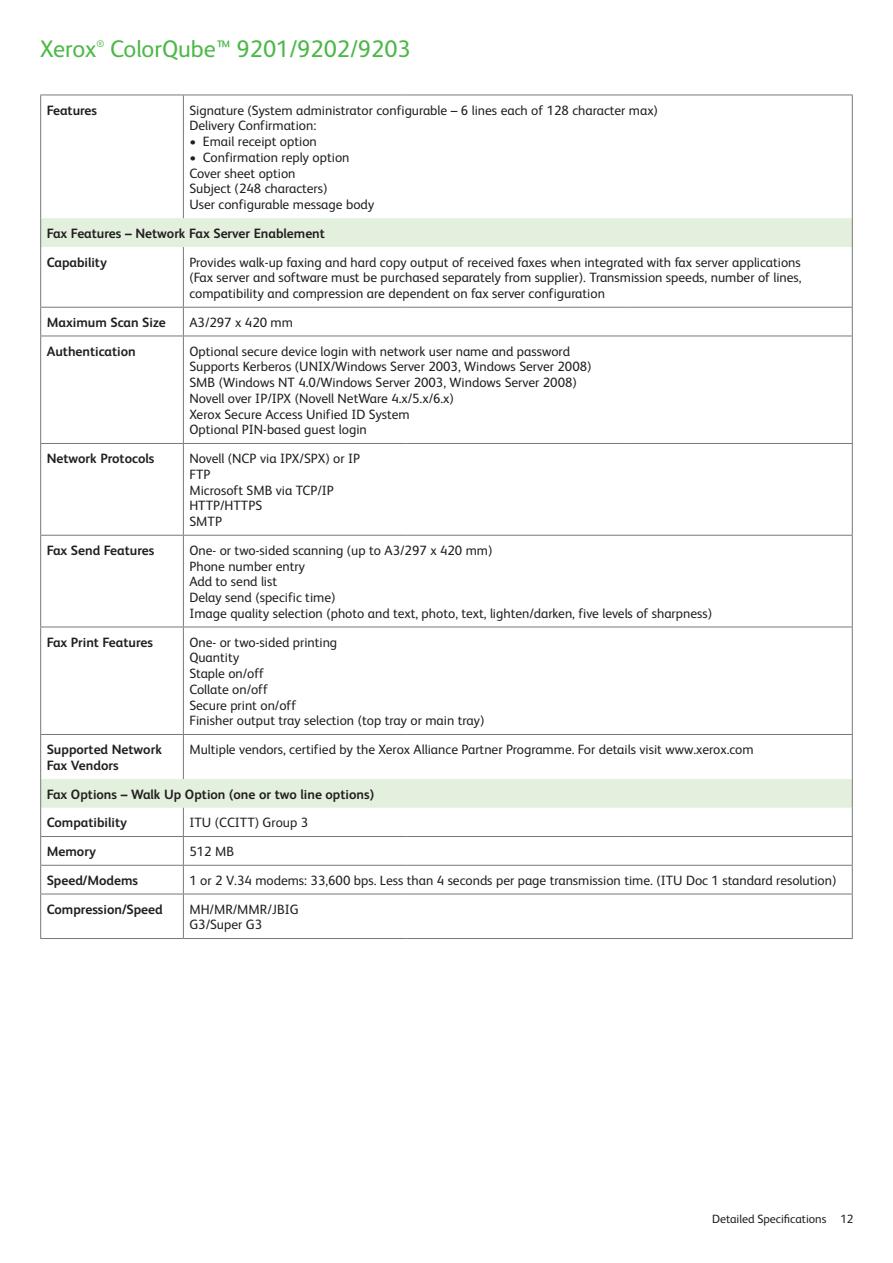
<style>
.page{position:relative;width:893px;height:1263px;background:#fff}
.page>*{position:absolute;margin:0;border:0;box-sizing:border-box;transform-origin:0 0}
.t1{font:24px "Xerox Sans";color:#4cb848}
.t2{font:13.5px/15.8px "Xerox Sans";color:#231f20}
.t3{font:700 13.5px/15.8px "Xerox Sans";color:#231f20}
.t4{font:700 13.5px/28.8px "Xerox Sans";letter-spacing:-.025em;color:#231f20}
.t5{font:12px "Xerox Sans";color:#231f20}
.t6{font:9.6px "Xerox Sans";color:#4cb848}
</style>
<div class="page">
<svg style="left:41px;top:218px;width:810px;height:590px"></svg>
<hr style="left:851px;top:95px;width:1px;height:123px;background:#76787b">
<hr style="left:851px;top:247px;width:1px;height:60px;background:#76787b">
<svg style="left:851px;top:308px;width:1px;height:28px"></svg>
<hr style="left:851px;top:336px;width:1px;height:107px;background:#76787b">
<hr style="left:851px;top:444px;width:1px;height:91px;background:#76787b">
<hr style="left:851px;top:536px;width:1px;height:91px;background:#76787b">
<hr style="left:851px;top:627px;width:1px;height:107px;background:#76787b">
<hr style="left:851px;top:735px;width:1px;height:44px;background:#76787b">
<hr style="left:851px;top:894px;width:1px;height:44px;background:#76787b">
<hr style="left:183px;top:95px;width:1px;height:123px;background:#76787b">
<svg style="left:851px;top:218px;width:1px;height:29px"></svg>
<hr style="left:183px;top:247px;width:1px;height:60px;background:#76787b">
<svg style="left:183px;top:308px;width:1px;height:28px"></svg>
<hr style="left:183px;top:336px;width:1px;height:107px;background:#76787b">
<hr style="left:183px;top:444px;width:1px;height:91px;background:#76787b">
<hr style="left:183px;top:536px;width:1px;height:91px;background:#76787b">
<hr style="left:183px;top:627px;width:1px;height:107px;background:#76787b">
<hr style="left:183px;top:735px;width:1px;height:44px;background:#76787b">
<svg style="left:851px;top:779px;width:1px;height:115px"></svg>
<svg style="left:183px;top:808px;width:1px;height:86px"></svg>
<hr style="left:183px;top:894px;width:1px;height:44px;background:#76787b">
<hr style="left:40px;top:307px;width:143px;height:1px;background:#76787b">
<hr style="left:40px;top:336px;width:143px;height:1px;background:#76787b">
<hr style="left:40px;top:443px;width:143px;height:1px;background:#76787b">
<hr style="left:40px;top:535px;width:143px;height:1px;background:#76787b">
<hr style="left:40px;top:627px;width:143px;height:1px;background:#76787b">
<hr style="left:40px;top:734px;width:143px;height:1px;background:#76787b">
<hr style="left:40px;top:836px;width:143px;height:1px;background:#76787b">
<hr style="left:40px;top:865px;width:143px;height:1px;background:#76787b">
<hr style="left:40px;top:894px;width:143px;height:1px;background:#76787b">
<hr style="left:183px;top:307px;width:223px;height:1px;background:#76787b">
<hr style="left:406px;top:307px;width:224px;height:1px;background:#76787b">
<hr style="left:630px;top:307px;width:222px;height:1px;background:#76787b">
<hr style="left:183px;top:336px;width:223px;height:1px;background:#76787b">
<hr style="left:406px;top:336px;width:224px;height:1px;background:#76787b">
<hr style="left:630px;top:336px;width:222px;height:1px;background:#76787b">
<hr style="left:183px;top:443px;width:223px;height:1px;background:#76787b">
<hr style="left:406px;top:443px;width:224px;height:1px;background:#76787b">
<hr style="left:630px;top:443px;width:222px;height:1px;background:#76787b">
<hr style="left:183px;top:535px;width:223px;height:1px;background:#76787b">
<hr style="left:406px;top:535px;width:224px;height:1px;background:#76787b">
<hr style="left:630px;top:535px;width:222px;height:1px;background:#76787b">
<hr style="left:183px;top:627px;width:223px;height:1px;background:#76787b">
<hr style="left:406px;top:627px;width:224px;height:1px;background:#76787b">
<hr style="left:630px;top:627px;width:222px;height:1px;background:#76787b">
<hr style="left:183px;top:734px;width:223px;height:1px;background:#76787b">
<hr style="left:406px;top:734px;width:224px;height:1px;background:#76787b">
<hr style="left:630px;top:734px;width:222px;height:1px;background:#76787b">
<hr style="left:183px;top:836px;width:223px;height:1px;background:#76787b">
<hr style="left:406px;top:836px;width:224px;height:1px;background:#76787b">
<hr style="left:630px;top:836px;width:222px;height:1px;background:#76787b">
<hr style="left:183px;top:865px;width:223px;height:1px;background:#76787b">
<hr style="left:406px;top:865px;width:224px;height:1px;background:#76787b">
<hr style="left:630px;top:865px;width:222px;height:1px;background:#76787b">
<hr style="left:183px;top:894px;width:223px;height:1px;background:#76787b">
<hr style="left:406px;top:894px;width:224px;height:1px;background:#76787b">
<hr style="left:630px;top:894px;width:222px;height:1px;background:#76787b">
<hr style="left:40px;top:95px;width:143px;height:1px;background:#76787b">
<hr style="left:40px;top:95px;width:1px;height:123px;background:#76787b">
<hr style="left:183px;top:95px;width:223px;height:1px;background:#76787b">
<hr style="left:406px;top:95px;width:224px;height:1px;background:#76787b">
<hr style="left:630px;top:95px;width:222px;height:1px;background:#76787b">
<svg style="left:40px;top:218px;width:1px;height:29px"></svg>
<hr style="left:40px;top:247px;width:1px;height:60px;background:#76787b">
<svg style="left:40px;top:308px;width:1px;height:28px"></svg>
<hr style="left:40px;top:336px;width:1px;height:107px;background:#76787b">
<hr style="left:40px;top:444px;width:1px;height:91px;background:#76787b">
<hr style="left:40px;top:536px;width:1px;height:91px;background:#76787b">
<hr style="left:40px;top:627px;width:1px;height:107px;background:#76787b">
<hr style="left:40px;top:735px;width:1px;height:44px;background:#76787b">
<svg style="left:40px;top:779px;width:1px;height:115px"></svg>
<hr style="left:40px;top:894px;width:1px;height:44px;background:#76787b">
<hr style="left:40px;top:938px;width:143px;height:1px;background:#76787b">
<hr style="left:183px;top:938px;width:223px;height:1px;background:#76787b">
<hr style="left:406px;top:938px;width:224px;height:1px;background:#76787b">
<hr style="left:630px;top:938px;width:222px;height:1px;background:#76787b">
<h1 class="t1" style="left:40px;top:41px;width:58px">Xerox</h1>
<p class="t6" style="left:96px;top:40px;width:9px">®</p>
<h1 class="t1" style="left:110px;top:41px;width:302px">ColorQube™ 9201/9202/9203</h1>
<p class="t3" style="left:47px;top:103px;width:52px">Features</p>
<p class="t2" style="left:189px;top:103px;width:470px">Signature (System administrator configurable – 6 lines each of 128 character max)<br>Delivery Confirmation:</p>
<p class="t2" style="left:189px;top:135px;width:129px">• Email receipt option</p>
<p class="t2" style="left:189px;top:151px;width:186px">• Confirmation reply option<br>Cover sheet option<br>Subject (248 characters)<br>User configurable message body</p>
<p class="t4" style="left:47px;top:220px;width:280px">Fax Features – Network Fax Server Enablement<br>Capability</p>
<p class="t2" style="left:189px;top:255px;width:613px;text-align:justify">Provides walk-up faxing and hard copy output of received faxes when integrated with fax server applications (Fax server and software must be purchased separately from supplier). Transmission speeds, number of lines, compatibility and compression are dependent on fax server configuration</p>
<p class="t3" style="left:47px;top:316px;width:121px">Maximum Scan Size</p>
<p class="t2" style="left:189px;top:316px;width:105px">A3/297 x 420 mm</p>
<p class="t3" style="left:47px;top:344px;width:91px">Authentication</p>
<p class="t2" style="left:189px;top:344px;width:403px">Optional secure device login with network user name and password Supports Kerberos (UNIX/Windows Server 2003, Windows Server 2008)<br>SMB (Windows NT 4.0/Windows Server 2003, Windows Server 2008)<br>Novell over IP/IPX (Novell NetWare 4.x/5.x/6.x)<br>Xerox Secure Access Unified ID System<br>Optional PIN-based guest login</p>
<p class="t3" style="left:47px;top:452px;width:109px">Network Protocols</p>
<p class="t2" style="left:189px;top:452px;width:172px">Novell (NCP via IPX/SPX) or IP<br>FTP<br>Microsoft SMB via TCP/IP<br>HTTP/HTTPS<br>SMTP</p>
<p class="t3" style="left:47px;top:544px;width:109px">Fax Send Features</p>
<p class="t2" style="left:189px;top:544px;width:524px">One- or two-sided scanning (up to A3/297 x 420 mm)<br>Phone number entry<br>Add to send list<br>Delay send (specific time)<br>Image quality selection (photo and text, photo, text, lighten/darken, five levels of sharpness)</p>
<p class="t3" style="left:47px;top:635px;width:108px">Fax Print Features</p>
<p class="t2" style="left:189px;top:635px;width:297px">One- or two-sided printing<br>Quantity<br>Staple on/off<br>Collate on/off<br>Secure print on/off<br>Finisher output tray selection (top tray or main tray)</p>
<p class="t3" style="left:47px;top:743px;width:117px">Supported Network<br>Fax Vendors</p>
<p class="t2" style="left:189px;top:743px;width:566px">Multiple vendors, certified by the Xerox Alliance Partner Programme. For details visit www.xerox.com</p>
<p class="t3" style="left:47px;top:781px;width:329px;line-height:28.8px">Fax Options – Walk Up Option (one or two line options)<br>Compatibility</p>
<p class="t2" style="left:189px;top:816px;width:120px">ITU (CCITT) Group 3</p>
<p class="t3" style="left:47px;top:845px;width:51px">Memory</p>
<p class="t2" style="left:189px;top:845px;width:46px">512 MB</p>
<p class="t3" style="left:47px;top:874px;width:93px">Speed/Modems</p>
<p class="t2" style="left:189px;top:874px;width:648px">1 or 2 V.34 modems: 33,600 bps. Less than 4 seconds per page transmission time. (ITU Doc 1 standard resolution)</p>
<p class="t3" style="left:47px;top:903px;width:117px">Compression/Speed</p>
<p class="t2" style="left:189px;top:903px;width:111px">MH/MR/MMR/JBIG<br>G3/Super G3</p>
<p class="t5" style="left:712px;top:1214px;width:143px">Detailed Specifications 12</p>
</div>
